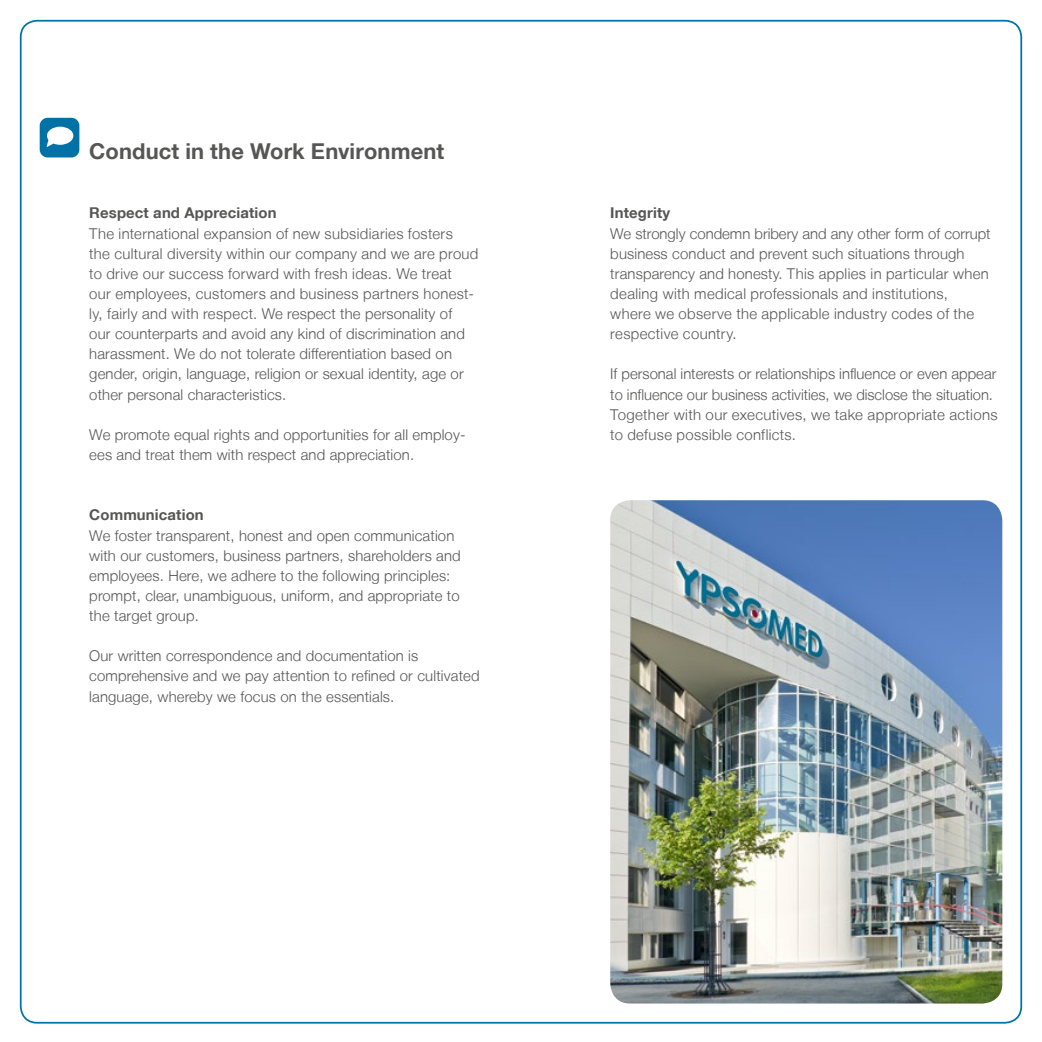
<style>
.page{position:relative;width:1042px;height:1042px;background:#fff}
.page>*{position:absolute;margin:0;border:0;box-sizing:border-box;transform-origin:0 0}
.t1{font:700 21.88px "Helvetica Neue LT";letter-spacing:.005em;color:#565655}
.t2{font:300 14.88px/20.1px "Helvetica Neue LT";letter-spacing:.01em;color:#565655}
.t3{font:700 14.88px "Helvetica Neue LT";letter-spacing:.01em;color:#565655}
</style>
<div class="page">
<img style="left:610px;top:500px;width:392px;height:503px">
<div style="left:40px;top:118px;width:39px;height:39px;background:#0072a5;border-radius:8px"></div>
<svg style="left:47px;top:127px;width:26px;height:20px"></svg>
<h1 class="t1" style="left:89px;top:137px;width:356px">Conduct in the Work Environment</h1>
<p class="t3" style="left:89px;top:204px;width:189px">Respect and Appreciation</p>
<p class="t2" style="left:89px;top:223px;width:391px">The international expansion of new subsidiaries fosters<br>the cultural diversity within our company and we are proud to drive our success forward with fresh ideas. We treat<br>our employees, customers and business partners honest&shy;ly, fairly and with respect. We respect the personality of<br>our counterparts and avoid any kind of discrimination and harassment. We do not tolerate differentiation based on gender, origin, language, religion or sexual identity, age or other personal characteristics.</p>
<p class="t2" style="left:89px;top:424px;width:378px">We promote equal rights and opportunities for all employ&shy;ees and treat them with respect and appreciation.</p>
<p class="t3" style="left:89px;top:506px;width:116px">Communication</p>
<p class="t2" style="left:89px;top:525px;width:373px">We foster transparent, honest and open communication with our customers, business partners, shareholders and employees. Here, we adhere to the following principles: prompt, clear, unambiguous, uniform, and appropriate to the target group.</p>
<p class="t2" style="left:89px;top:645px;width:392px">Our written correspondence and documentation is comprehensive and we pay attention to refined or cultivated language, whereby we focus on the essentials.</p>
<p class="t3" style="left:610px;top:204px;width:61px">Integrity</p>
<p class="t2" style="left:610px;top:223px;width:382px">We strongly condemn bribery and any other form of corrupt business conduct and prevent such situations through transparency and honesty. This applies in particular when dealing with medical professionals and institutions, where we observe the applicable industry codes of the respective country.</p>
<p class="t2" style="left:610px;top:364px;width:389px">If personal interests or relationships influence or even appear to influence our business activities, we disclose the situation.<br>Together with our executives, we take appropriate actions to defuse possible conflicts.</p>
</div>
